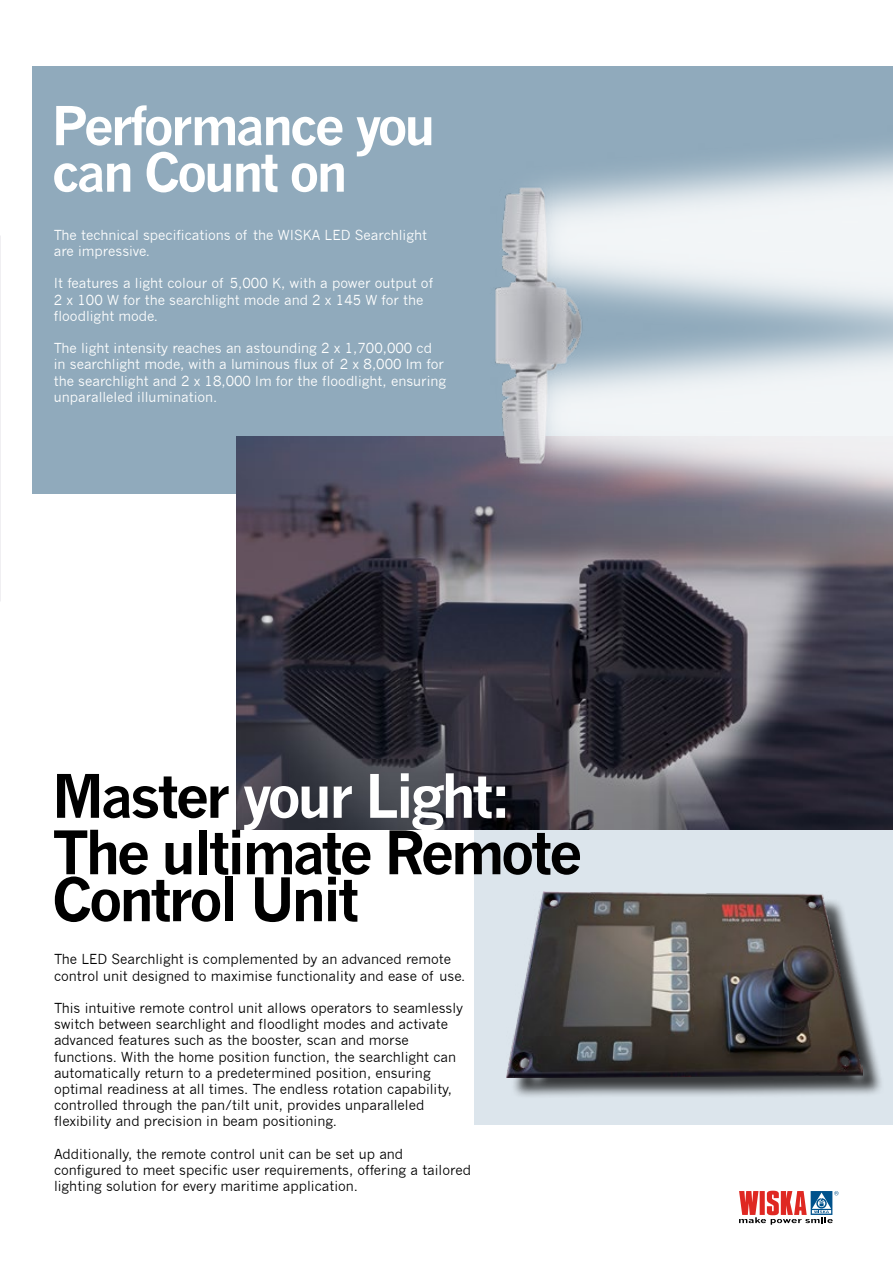
<style>
.page{position:relative;width:893px;height:1263px;background:#fff}
.page>*{position:absolute;margin:0;border:0;box-sizing:border-box;transform-origin:0 0}
.t1{font:700 58.65px/56.4px "News Gothic";letter-spacing:-.06em;color:#000}
.t2{font:700 52.5px/46.5px "News Gothic";letter-spacing:-.06em;color:#fff}
.t3{font:13.5px/16.2px "News Gothic";color:#000}
.t4{font:13.5px/16.2px "News Gothic";color:#fff}
.s1{color:#fff}
</style>
<div class="page">
<div style="left:33px;top:66px;width:860px;height:428px;background:#90aabc"></div>
<div style="left:474px;top:696px;width:419px;height:429px;background:#dce5ec"></div>
<hr style="left:0;top:809px;width:1px;height:454px;background:#dce5ec">
<img style="left:0;top:235px;width:1px;height:367px">
<img style="left:236px;top:437px;width:657px;height:392px">
<img style="left:446px;top:146px;width:447px;height:584px">
<div style="left:510px;top:895px;width:373px;height:203px;background:#000;opacity:.75"></div>
<img style="left:506px;top:892px;width:357px;height:185px">
<svg style="left:739px;top:1191px;width:99px;height:34px"></svg>
<h2 class="t2" style="left:52px;top:102px;width:385px">Performance you can Count on</h2>
<p class="t4" style="left:54px;top:227px;width:375px">The technical specifications of the WISKA LED Searchlight are impressive.</p>
<p class="t4" style="left:54px;top:275px;width:381px">It features a light colour of 5,000 K, with a power output of<br>2 x 100 W for the searchlight mode and 2 x 145 W for the floodlight mode.</p>
<p class="t4" style="left:54px;top:340px;width:394px">The light intensity reaches an astounding 2 x 1,700,000 cd in searchlight mode, with a luminous flux of 2 x 8,000 lm for the searchlight and 2 x 18,000 lm for the floodlight, ensuring unparalleled illumination.</p>
<h1 class="t1" style="left:52px;top:767px;width:532px">Master <span class="s1">your Light:<br></span>The ultimate Remote</h1>
<h1 class="t1" style="left:52px;top:870px;width:309px">Control Unit</h1>
<p class="t3" style="left:54px;top:951px;width:413px">The LED Searchlight is complemented by an advanced remote control unit designed to maximise functionality and ease of use.</p>
<p class="t3" style="left:54px;top:1000px;width:411px">This intuitive remote control unit allows operators to seamlessly switch between searchlight and floodlight modes and activate advanced features such as the booster, scan and morse functions. With the home position function, the searchlight can automatically return to a predetermined position, ensuring optimal readiness at all times. The endless rotation capability, controlled through the pan/tilt unit, provides unparalleled flexibility and precision in beam positioning.</p>
<p class="t3" style="left:54px;top:1146px;width:418px">Additionally, the remote control unit can be set up and configured to meet specific user requirements, offering a tailored lighting solution for every maritime application.</p>
</div>
